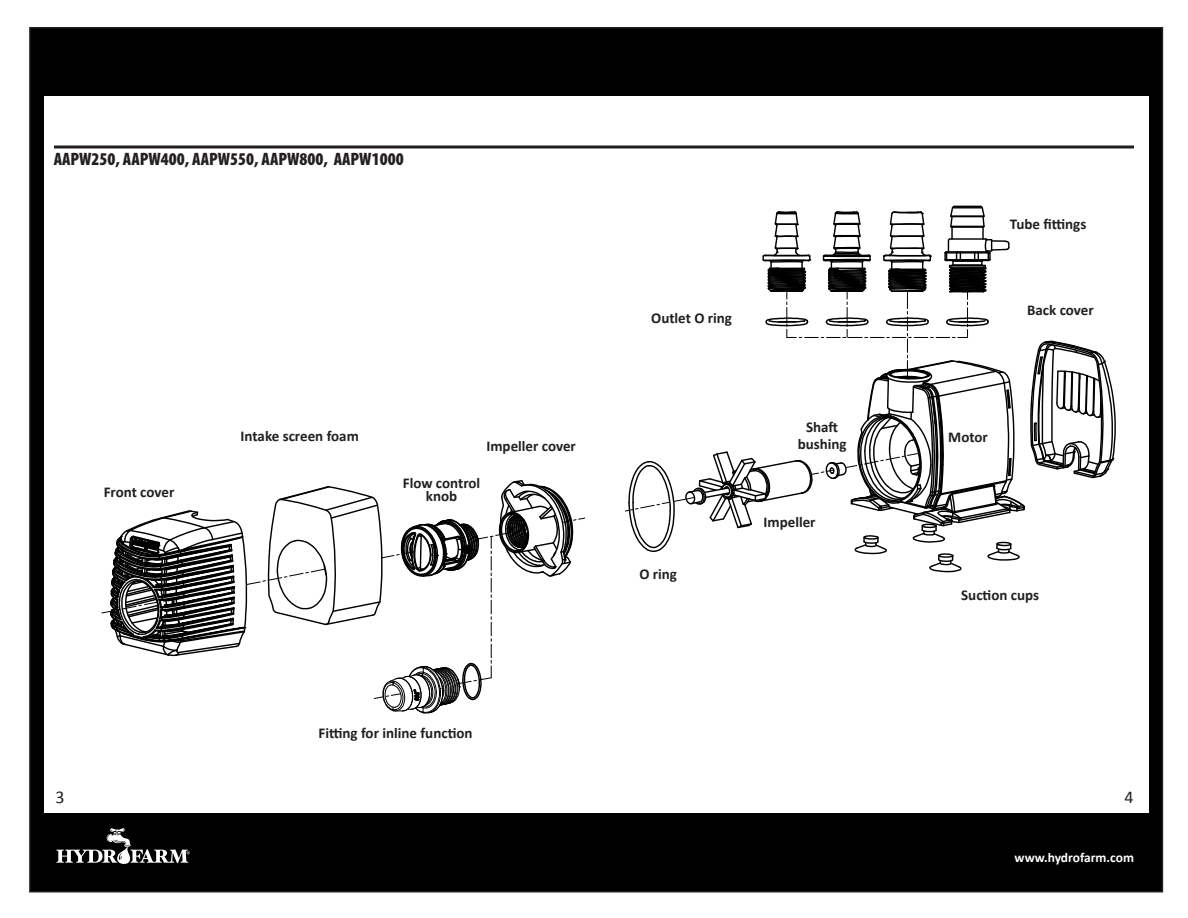
<style>
.page{position:relative;width:1188px;height:918px;background:#fff}
.page>*{position:absolute;margin:0;border:0;box-sizing:border-box;transform-origin:0 0}
.t1{font:900 condensed 18px "Myriad Pro";color:#231f20}
.t2{font:18px "Calibri";color:#231f20}
.t3{font:700 15px/16px "Calibri";color:#231f20;text-align:center}
.t4{font:700 13.5px "Calibri";color:#fff}
</style>
<div class="page">
<div style="left:30px;top:28px;width:1132px;height:864px;background:#000001"></div>
<div style="left:45px;top:96px;width:1104px;height:717px;background:#fff"></div>
<svg style="left:56px;top:828px;width:134px;height:36px"></svg>
<svg style="left:101px;top:480px;width:484px;height:234px"></svg>
<svg style="left:626px;top:205px;width:490px;height:368px"></svg>
<div style="left:677px;top:391px;width:36px;height:23px;background:#fff"></div>
<div style="left:376px;top:466px;width:75px;height:44px;background:#fff;border-radius:50%"></div>
<hr style="left:54px;top:146px;width:1080px;height:2px;background:#231f20">
<p class="t1" style="left:54px;top:149px;width:351px">AAPW250, AAPW400, AAPW550, AAPW800, AAPW1000</p>
<p class="t3" style="left:104px;top:484px;width:72px">Front cover</p>
<p class="t3" style="left:241px;top:428px;width:120px">Intake screen foam</p>
<p class="t3" style="left:486px;top:438px;width:91px">Impeller cover</p>
<p class="t3" style="left:403px;top:476px;width:79px;line-height:13px">Flow control knob</p>
<p class="t3" style="left:319px;top:725px;width:155px">Fitting for inline function</p>
<p class="t3" style="left:651px;top:310px;width:82px">Outlet O ring</p>
<p class="t3" style="left:639px;top:566px;width:39px">O ring</p>
<p class="t3" style="left:798px;top:419px;width:51px">Shaft bushing</p>
<p class="t3" style="left:764px;top:514px;width:54px">Impeller</p>
<p class="t3" style="left:1010px;top:216px;width:78px">Tube fittings</p>
<p class="t3" style="left:1027px;top:302px;width:68px">Back cover</p>
<p class="t3" style="left:948px;top:429px;width:41px">Motor</p>
<p class="t3" style="left:961px;top:587px;width:79px">Suction cups</p>
<p class="t2" style="left:56px;top:786px;width:11px">3</p>
<p class="t2" style="left:1124px;top:786px;width:11px">4</p>
<p class="t4" style="left:1015px;top:849px;width:121px">www.hydrofarm.com</p>
</div>
